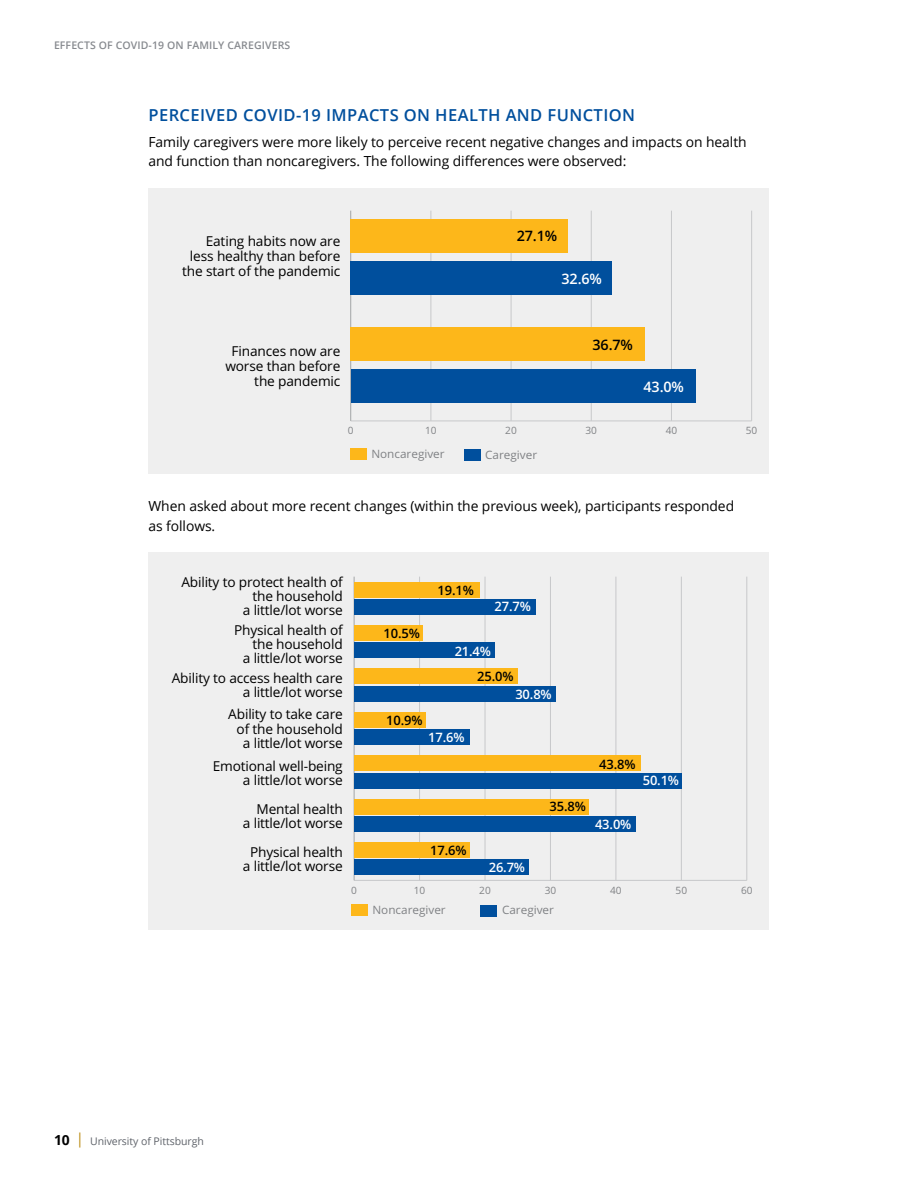
<style>
.page{position:relative;width:918px;height:1188px;background:#fff}
.page>*{position:absolute;margin:0;border:0;box-sizing:border-box;transform-origin:0 0}
.subheadB{font:600 16.5px "Open Sans";letter-spacing:.025em;color:#004f9d}
.t1{font:600 14.4px "Open Sans";color:#fff}
.t2{font:600 14.4px "Open Sans";color:#000}
.body{font:13.8px/19.5px "Open Sans";letter-spacing:-.005em;color:#000}
.t3{font:13.65px/14.1px "Open Sans";letter-spacing:-.01em;color:#000;text-align:right}
.t4{font:600 12.9px "Open Sans";letter-spacing:-.01em;color:#fff}
.t5{font:600 12.9px "Open Sans";letter-spacing:-.01em;color:#000}
.t6{font:11.55px "Open Sans";color:#808285}
.t7{font:600 10.5px "Open Sans";letter-spacing:.01em;color:#878a8f}
.t8{font:10.5px "Open Sans";letter-spacing:-.005em;color:#5f636a}
.t9{font:10.05px "Open Sans";color:#808285}
.s1{font-weight:700;font-size:13.8px;color:#000}
.s2{font-size:15px;color:#bc8d16}
</style>
<div class="page">
<div style="left:148px;top:188px;width:622px;height:285px;background:#efefef"></div>
<div style="left:350px;top:448px;width:17px;height:12px;background:#fdb71a"></div>
<div style="left:464px;top:449px;width:17px;height:12px;background:#004f9d"></div>
<hr style="left:351px;top:421px;width:401px;height:1px;background:#c7c8ca">
<hr style="left:350px;top:211px;width:1px;height:210px;background:#a9abac">
<hr style="left:431px;top:211px;width:1px;height:210px;background:#c7c8ca">
<hr style="left:511px;top:211px;width:1px;height:210px;background:#c7c8ca">
<hr style="left:591px;top:211px;width:1px;height:210px;background:#c7c8ca">
<hr style="left:671px;top:211px;width:1px;height:210px;background:#c7c8ca">
<hr style="left:751px;top:211px;width:1px;height:210px;background:#c7c8ca">
<div style="left:351px;top:262px;width:261px;height:33px;background:#004f9d"></div>
<div style="left:351px;top:370px;width:345px;height:33px;background:#004f9d"></div>
<div style="left:351px;top:220px;width:217px;height:33px;background:#fdb71a"></div>
<div style="left:351px;top:328px;width:294px;height:33px;background:#fdb71a"></div>
<div style="left:148px;top:552px;width:622px;height:378px;background:#efefef"></div>
<div style="left:351px;top:904px;width:17px;height:12px;background:#fdb71a"></div>
<div style="left:481px;top:905px;width:16px;height:11px;background:#004f9d"></div>
<hr style="left:354px;top:880px;width:393px;height:1px;background:#c7c8ca">
<hr style="left:354px;top:577px;width:1px;height:303px;background:#a9abac">
<hr style="left:419px;top:577px;width:1px;height:303px;background:#c7c8ca">
<hr style="left:485px;top:577px;width:1px;height:303px;background:#c7c8ca">
<hr style="left:550px;top:577px;width:1px;height:303px;background:#c7c8ca">
<hr style="left:616px;top:577px;width:1px;height:303px;background:#c7c8ca">
<hr style="left:681px;top:577px;width:1px;height:303px;background:#c7c8ca">
<hr style="left:746px;top:577px;width:1px;height:303px;background:#c7c8ca">
<div style="left:354px;top:599px;width:181px;height:16px;background:#004f9d"></div>
<div style="left:354px;top:643px;width:140px;height:15px;background:#004f9d"></div>
<div style="left:354px;top:686px;width:202px;height:16px;background:#004f9d"></div>
<div style="left:354px;top:729px;width:115px;height:16px;background:#004f9d"></div>
<div style="left:354px;top:773px;width:328px;height:15px;background:#004f9d"></div>
<div style="left:354px;top:816px;width:282px;height:16px;background:#004f9d"></div>
<div style="left:354px;top:860px;width:175px;height:15px;background:#004f9d"></div>
<div style="left:354px;top:582px;width:125px;height:15px;background:#fdb71a"></div>
<div style="left:354px;top:625px;width:69px;height:16px;background:#fdb71a"></div>
<div style="left:354px;top:669px;width:164px;height:15px;background:#fdb71a"></div>
<div style="left:354px;top:712px;width:71px;height:16px;background:#fdb71a"></div>
<div style="left:354px;top:755px;width:287px;height:16px;background:#fdb71a"></div>
<div style="left:354px;top:799px;width:234px;height:15px;background:#fdb71a"></div>
<div style="left:354px;top:842px;width:115px;height:16px;background:#fdb71a"></div>
<p class="t7" style="left:54px;top:38px;width:238px">EFFECTS OF COVID-19 ON FAMILY CAREGIVERS</p>
<h2 class="subheadB" style="left:148px;top:103px;width:488px">PERCEIVED COVID-19 IMPACTS ON HEALTH AND FUNCTION</h2>
<p class="body" style="left:148px;top:132px;width:600px">Family caregivers were more likely to perceive recent negative changes and impacts on health and function than noncaregivers. The following differences were observed:</p>
<p class="t3" style="left:182px;top:233px;width:160px;line-height:14.7px">Eating habits now are less healthy than before the start of the pandemic</p>
<p class="t2" style="left:517px;top:226px;width:42px">27.1%</p>
<p class="t1" style="left:562px;top:269px;width:42px">32.6%</p>
<p class="t3" style="left:225px;top:343px;width:117px;line-height:14.7px">Finances now are worse than before the pandemic</p>
<p class="t2" style="left:593px;top:335px;width:42px">36.7%</p>
<p class="t1" style="left:644px;top:376px;width:42px">43.0%</p>
<p class="t9" style="left:348px;top:423px;width:7px">0</p>
<p class="t9" style="left:425px;top:423px;width:13px">10</p>
<p class="t9" style="left:505px;top:423px;width:13px">20</p>
<p class="t9" style="left:586px;top:423px;width:13px">30</p>
<p class="t9" style="left:666px;top:423px;width:13px">40</p>
<p class="t9" style="left:746px;top:423px;width:13px">50</p>
<p class="t6" style="left:371px;top:446px;width:75px">Noncaregiver</p>
<p class="t6" style="left:485px;top:446px;width:54px">Caregiver</p>
<p class="body" style="left:148px;top:496px;width:587px">When asked about more recent changes (within the previous week), participants responded as follows.</p>
<p class="t3" style="left:181px;top:574px;width:163px">Ability to protect health of the household<br>a little/lot worse</p>
<p class="t3" style="left:234px;top:622px;width:110px">Physical health of the household<br>a little/lot worse</p>
<p class="t3" style="left:172px;top:671px;width:172px">Ability to access health care a little/lot worse</p>
<p class="t3" style="left:228px;top:707px;width:116px">Ability to take care of the household a little/lot worse</p>
<p class="t3" style="left:213px;top:758px;width:132px">Emotional well-being a little/lot worse</p>
<p class="t3" style="left:243px;top:801px;width:101px">Mental health<br>a little/lot worse</p>
<p class="t3" style="left:243px;top:845px;width:101px;text-align:center">Physical health a little/lot worse</p>
<p class="t5" style="left:383px;top:625px;width:38px">10.5%</p>
<p class="t5" style="left:386px;top:711px;width:38px">10.9%</p>
<p class="t5" style="left:438px;top:581px;width:38px">19.1%</p>
<p class="t4" style="left:495px;top:598px;width:38px">27.7%</p>
<p class="t4" style="left:455px;top:642px;width:38px">21.4%</p>
<p class="t5" style="left:477px;top:667px;width:38px">25.0%</p>
<p class="t4" style="left:515px;top:685px;width:38px">30.8%</p>
<p class="t4" style="left:428px;top:729px;width:38px">17.6%</p>
<p class="t5" style="left:430px;top:841px;width:38px">17.6%</p>
<p class="t4" style="left:489px;top:858px;width:38px">26.7%</p>
<p class="t5" style="left:550px;top:798px;width:38px">35.8%</p>
<p class="t5" style="left:599px;top:755px;width:38px">43.8%</p>
<p class="t4" style="left:643px;top:772px;width:38px">50.1%</p>
<p class="t4" style="left:595px;top:815px;width:38px">43.0%</p>
<p class="t9" style="left:351px;top:883px;width:7px">0</p>
<p class="t9" style="left:414px;top:883px;width:13px">10</p>
<p class="t9" style="left:479px;top:883px;width:13px">20</p>
<p class="t9" style="left:545px;top:883px;width:13px">30</p>
<p class="t9" style="left:610px;top:883px;width:13px">40</p>
<p class="t9" style="left:676px;top:883px;width:13px">50</p>
<p class="t9" style="left:741px;top:883px;width:13px">60</p>
<p class="t6" style="left:372px;top:902px;width:75px">Noncaregiver</p>
<p class="t6" style="left:502px;top:902px;width:54px">Caregiver</p>
<p class="t8" style="left:54px;top:1134px;width:151px"><span class="s1">10</span> <span class="s2">|</span> University of Pittsburgh</p>
</div>
